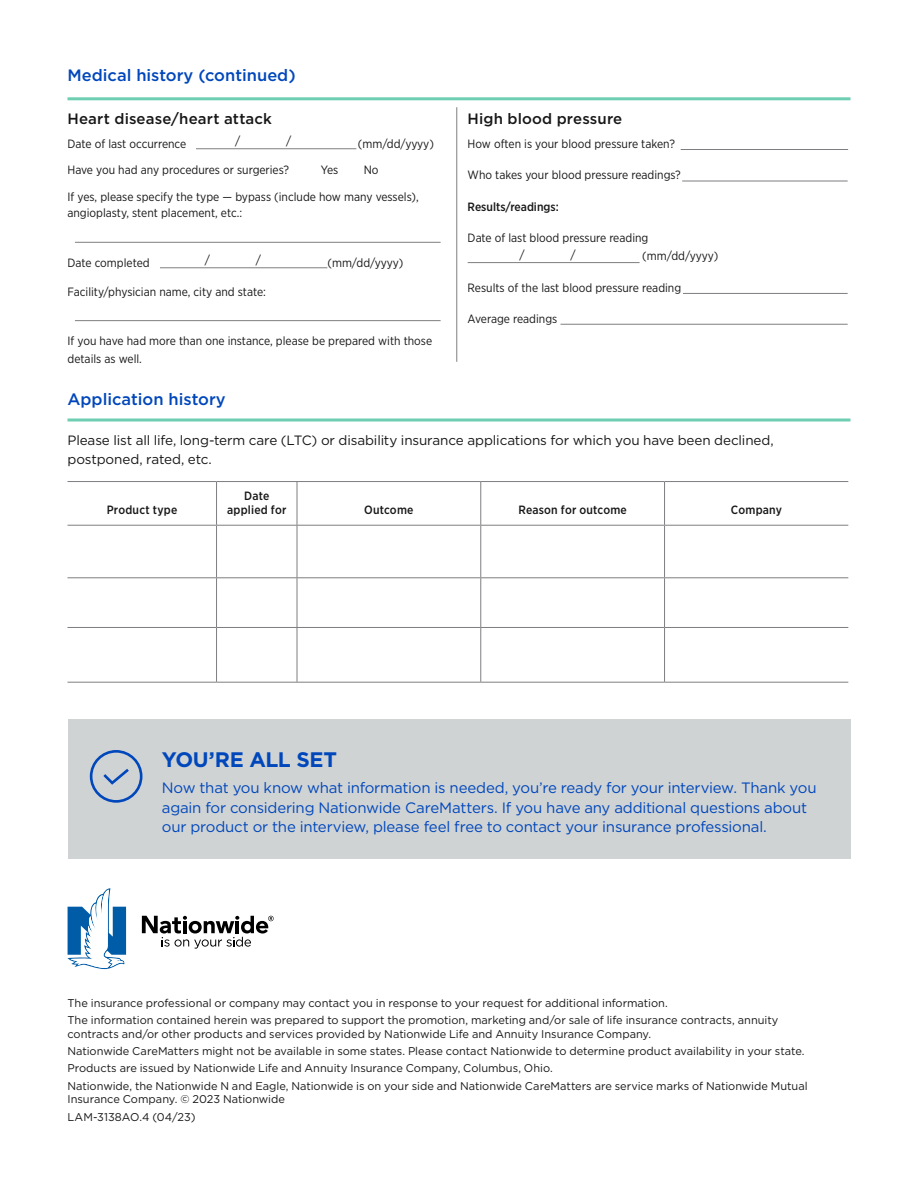
<style>
.page{position:relative;width:918px;height:1188px;background:#fff}
.page>*{position:absolute;margin:0;border:0;box-sizing:border-box;transform-origin:0 0}
.t1{font:700 21px "Gotham";letter-spacing:-.015em;color:#0047bb}
.t2{font:500 16.5px "Gotham";color:#0047bb}
.t3{font:15px/19.5px "Gotham";letter-spacing:-.015em;color:#0047bb}
.t4{font:500 15px "Gotham";letter-spacing:.01em;color:#171717}
.t5{font:13.5px/19.5px "Gotham";letter-spacing:-.01em;color:#171717}
.t6{font:12px/16.5px "Gotham Narrow";color:#171717}
.t7{font:500 12px/14.4px "Gotham Narrow";letter-spacing:.015em;color:#171717;text-align:center}
.t8{font:11.25px/13.5px "Gotham";color:#171717}
</style>
<div class="page">
<div style="left:68px;top:719px;width:782px;height:140px;background:#d0d3d4"></div>
<svg style="left:90px;top:750px;width:52px;height:53px"></svg>
<svg style="left:68px;top:888px;width:58px;height:81px"></svg>
<svg style="left:142px;top:916px;width:132px;height:33px"></svg>
<hr style="left:196px;top:148px;width:160px;height:1px;background:#7e7e82">
<hr style="left:160px;top:267px;width:167px;height:1px;background:#7e7e82">
<hr style="left:75px;top:242px;width:366px;height:1px;background:#7e7e82">
<hr style="left:75px;top:320px;width:366px;height:1px;background:#7e7e82">
<hr style="left:681px;top:149px;width:167px;height:1px;background:#7e7e82">
<hr style="left:682px;top:181px;width:166px;height:1px;background:#7e7e82">
<hr style="left:468px;top:262px;width:172px;height:1px;background:#7e7e82">
<hr style="left:683px;top:293px;width:165px;height:1px;background:#7e7e82">
<hr style="left:561px;top:324px;width:287px;height:1px;background:#7e7e82">
<hr style="left:68px;top:97px;width:782px;height:3px;background:#6eceb2">
<hr style="left:456px;top:107px;width:1px;height:255px;background:#7e7e82">
<hr style="left:68px;top:418px;width:782px;height:3px;background:#6eceb2">
<hr style="left:68px;top:481px;width:149px;height:1px;background:#7e7e82">
<hr style="left:68px;top:525px;width:149px;height:1px;background:#7e7e82">
<hr style="left:216px;top:482px;width:1px;height:43px;background:#7e7e82">
<hr style="left:217px;top:481px;width:80px;height:1px;background:#7e7e82">
<hr style="left:297px;top:481px;width:184px;height:1px;background:#7e7e82">
<hr style="left:297px;top:482px;width:1px;height:43px;background:#7e7e82">
<hr style="left:217px;top:525px;width:80px;height:1px;background:#7e7e82">
<hr style="left:297px;top:525px;width:184px;height:1px;background:#7e7e82">
<hr style="left:480px;top:482px;width:1px;height:43px;background:#7e7e82">
<hr style="left:481px;top:481px;width:184px;height:1px;background:#7e7e82">
<hr style="left:481px;top:525px;width:184px;height:1px;background:#7e7e82">
<hr style="left:664px;top:482px;width:1px;height:43px;background:#7e7e82">
<hr style="left:665px;top:481px;width:183px;height:1px;background:#7e7e82">
<hr style="left:665px;top:525px;width:183px;height:1px;background:#7e7e82">
<hr style="left:216px;top:526px;width:1px;height:51px;background:#7e7e82">
<hr style="left:297px;top:526px;width:1px;height:51px;background:#7e7e82">
<hr style="left:480px;top:526px;width:1px;height:51px;background:#7e7e82">
<hr style="left:664px;top:526px;width:1px;height:51px;background:#7e7e82">
<hr style="left:68px;top:577px;width:149px;height:1px;background:#7e7e82">
<hr style="left:216px;top:578px;width:1px;height:49px;background:#7e7e82">
<hr style="left:217px;top:577px;width:80px;height:1px;background:#7e7e82">
<hr style="left:297px;top:577px;width:184px;height:1px;background:#7e7e82">
<hr style="left:297px;top:578px;width:1px;height:49px;background:#7e7e82">
<hr style="left:480px;top:578px;width:1px;height:49px;background:#7e7e82">
<hr style="left:481px;top:577px;width:184px;height:1px;background:#7e7e82">
<hr style="left:664px;top:578px;width:1px;height:49px;background:#7e7e82">
<hr style="left:665px;top:577px;width:183px;height:1px;background:#7e7e82">
<hr style="left:68px;top:627px;width:149px;height:1px;background:#7e7e82">
<hr style="left:68px;top:682px;width:149px;height:1px;background:#7e7e82">
<hr style="left:216px;top:628px;width:1px;height:54px;background:#7e7e82">
<hr style="left:217px;top:627px;width:80px;height:1px;background:#7e7e82">
<hr style="left:297px;top:627px;width:184px;height:1px;background:#7e7e82">
<hr style="left:297px;top:628px;width:1px;height:54px;background:#7e7e82">
<hr style="left:217px;top:682px;width:80px;height:1px;background:#7e7e82">
<hr style="left:297px;top:682px;width:184px;height:1px;background:#7e7e82">
<hr style="left:480px;top:628px;width:1px;height:54px;background:#7e7e82">
<hr style="left:481px;top:627px;width:184px;height:1px;background:#7e7e82">
<hr style="left:481px;top:682px;width:184px;height:1px;background:#7e7e82">
<hr style="left:664px;top:628px;width:1px;height:54px;background:#7e7e82">
<hr style="left:665px;top:627px;width:183px;height:1px;background:#7e7e82">
<hr style="left:665px;top:682px;width:183px;height:1px;background:#7e7e82">
<h2 class="t2" style="left:68px;top:64px;width:230px">Medical history (continued)</h2>
<h3 class="t4" style="left:68px;top:108px;width:206px">Heart disease/heart attack</h3>
<p class="t6" style="left:68px;top:136px;width:120px">Date of last occurrence</p>
<p class="t6" style="left:235px;top:133px;width:7px">/</p>
<p class="t6" style="left:286px;top:133px;width:7px">/</p>
<p class="t6" style="left:358px;top:136px;width:78px">(mm/dd/yyyy)</p>
<p class="t6" style="left:68px;top:161px;width:223px">Have you had any procedures or surgeries?</p>
<p class="t6" style="left:321px;top:161px;width:19px">Yes</p>
<p class="t6" style="left:364px;top:161px;width:16px">No</p>
<p class="t6" style="left:68px;top:188px;width:353px">If yes, please specify the type — bypass (include how many vessels), angioplasty, stent placement, etc.:</p>
<p class="t6" style="left:68px;top:254px;width:84px">Date completed</p>
<p class="t6" style="left:205px;top:251px;width:7px">/</p>
<p class="t6" style="left:256px;top:251px;width:7px">/</p>
<p class="t6" style="left:327px;top:254px;width:78px">(mm/dd/yyyy)</p>
<p class="t6" style="left:68px;top:283px;width:200px">Facility/physician name, city and state:</p>
<p class="t6" style="left:68px;top:332px;width:366px;line-height:18px">If you have had more than one instance, please be prepared with those details as well.</p>
<h3 class="t4" style="left:468px;top:109px;width:156px">High blood pressure</h3>
<p class="t6" style="left:468px;top:135px;width:209px">How often is your blood pressure taken?</p>
<p class="t6" style="left:468px;top:167px;width:215px">Who takes your blood pressure readings?</p>
<p class="t7" style="left:468px;top:199px;width:93px">Results/readings:</p>
<p class="t6" style="left:468px;top:230px;width:182px">Date of last blood pressure reading</p>
<p class="t6" style="left:520px;top:246px;width:7px">/</p>
<p class="t6" style="left:571px;top:246px;width:7px">/</p>
<p class="t6" style="left:642px;top:248px;width:78px">(mm/dd/yyyy)</p>
<p class="t6" style="left:468px;top:279px;width:215px">Results of the last blood pressure reading</p>
<p class="t6" style="left:468px;top:311px;width:91px">Average readings</p>
<h2 class="t2" style="left:68px;top:388px;width:160px">Application history</h2>
<p class="t5" style="left:68px;top:430px;width:708px">Please list all life, long-term care (LTC) or disability insurance applications for which you have been declined, postponed, rated, etc.</p>
<p class="t7" style="left:107px;top:503px;width:72px">Product type</p>
<p class="t7" style="left:227px;top:488px;width:61px">Date applied for</p>
<p class="t7" style="left:364px;top:503px;width:51px">Outcome</p>
<p class="t7" style="left:518px;top:503px;width:110px">Reason for outcome</p>
<p class="t7" style="left:731px;top:503px;width:53px">Company</p>
<p class="t1" style="left:162px;top:745px;width:177px">YOU’RE ALL SET</p>
<p class="t3" style="left:162px;top:778px;width:656px">Now that you know what information is needed, you’re ready for your interview. Thank you again for considering Nationwide CareMatters. If you have any additional questions about our product or the interview, please feel free to contact your insurance professional.</p>
<p class="t8" style="left:68px;top:996px;width:602px">The insurance professional or company may contact you in response to your request for additional information.</p>
<p class="t8" style="left:68px;top:1013px;width:713px">The information contained herein was prepared to support the promotion, marketing and/or sale of life insurance contracts, annuity contracts and/or other products and services provided by Nationwide Life and Annuity Insurance Company.</p>
<p class="t8" style="left:68px;top:1044px;width:739px">Nationwide CareMatters might not be available in some states. Please contact Nationwide to determine product availability in your state.</p>
<p class="t8" style="left:68px;top:1061px;width:487px">Products are issued by Nationwide Life and Annuity Insurance Company, Columbus, Ohio.</p>
<p class="t8" style="left:68px;top:1079px;width:742px">Nationwide, the Nationwide N and Eagle, Nationwide is on your side and Nationwide CareMatters are service marks of Nationwide Mutual<br>Insurance Company. © 2023 Nationwide</p>
<p class="t8" style="left:68px;top:1110px;width:130px">LAM-3138AO.4 (04/23)</p>
</div>
